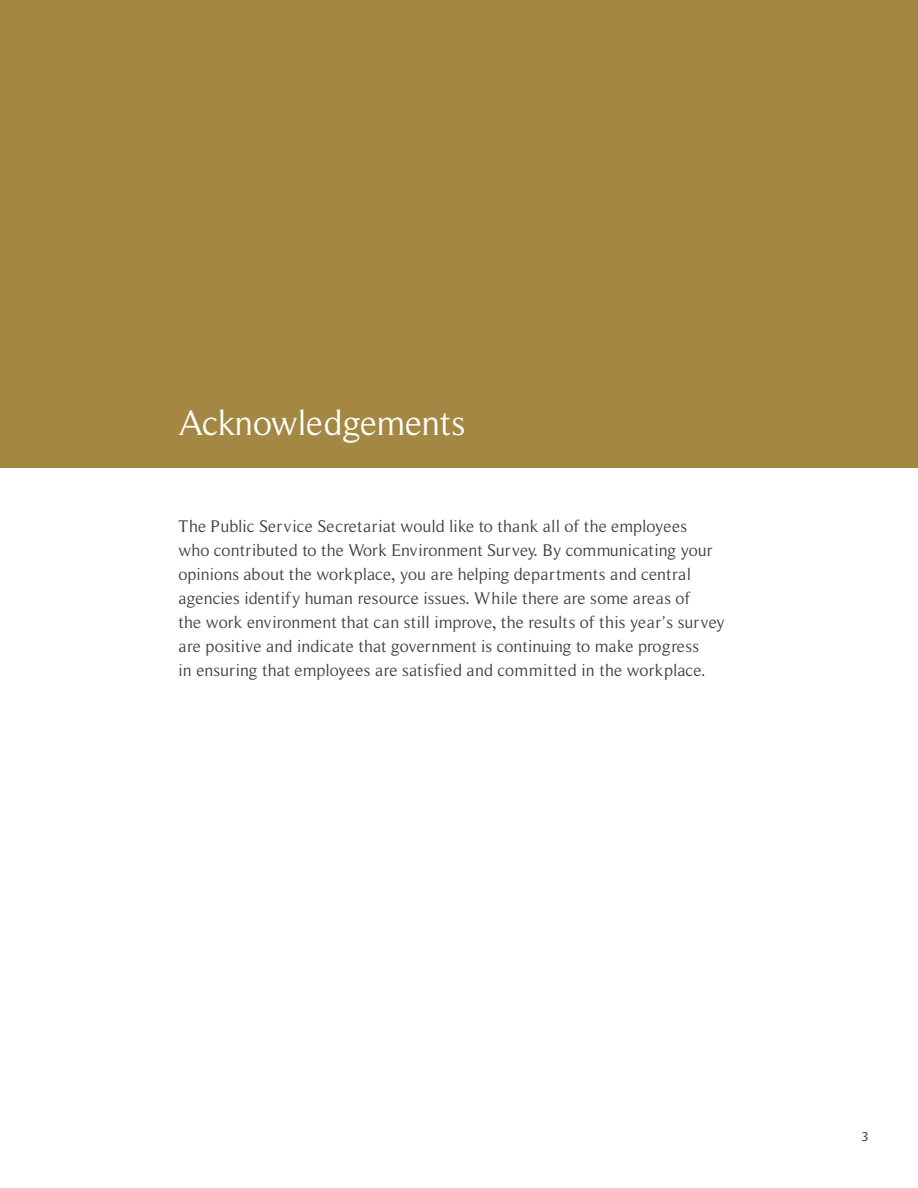
<style>
.page{position:relative;width:918px;height:1188px;background:#fff}
.page>*{position:absolute;margin:0;border:0;box-sizing:border-box;transform-origin:0 0}
.t1{font:36px "Roman Serif";letter-spacing:-.01em;color:#fff}
.t2{font:17.25px/24px "Roman Serif";color:#3e3e3f}
.t3{font:13.5px "Vegur";color:#3e3e3f}
</style>
<div class="page">
<div style="left:0;top:0;width:918px;height:467px;background:#a38742"></div>
<h1 class="t1" style="left:178px;top:402px;width:289px">Acknowledgements</h1>
<p class="t2" style="left:178px;top:514px;width:548px">The Public Service Secretariat would like to thank all of the employees<br>who contributed to the Work Environment Survey. By communicating your opinions about the workplace, you are helping departments and central agencies identify human resource issues. While there are some areas of<br>the work environment that can still improve, the results of this year’s survey are positive and indicate that government is continuing to make progress<br>in ensuring that employees are satisfied and committed in the workplace.</p>
<p class="t3" style="left:861px;top:1131px;width:9px">3</p>
</div>
